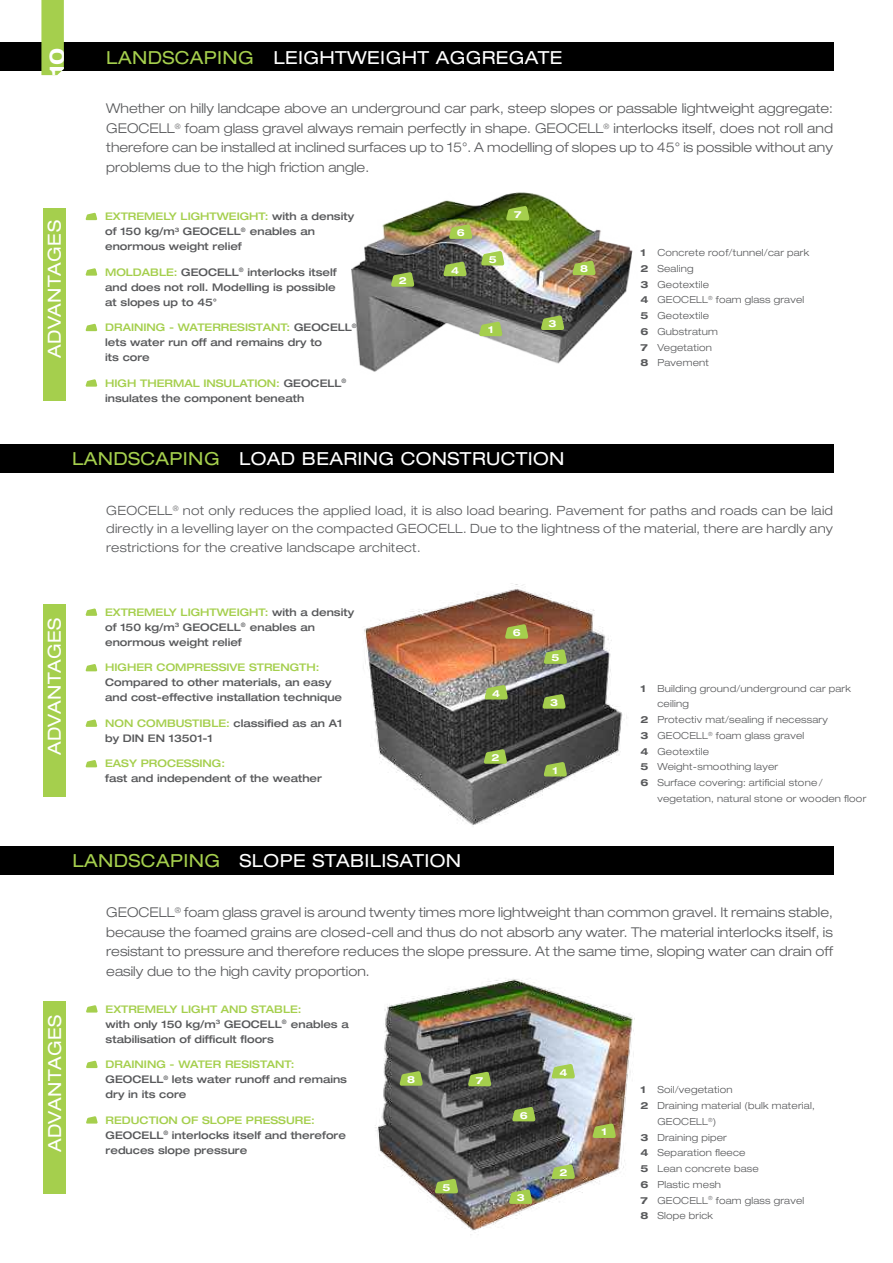
<style>
.page{position:relative;width:893px;height:1263px;background:#fff}
.page>*{position:absolute;margin:0;border:0;box-sizing:border-box;transform-origin:0 0}
.t1{font:700 expanded 21px "Helvetica Neue LT Pro";color:#fff}
.t2{font:expanded 18px "Helvetica Neue LT Pro";letter-spacing:.02em;color:#fff}
.t3{font:300 expanded 13.5px/19.5px "Helvetica Neue LT Pro";color:#58595b;text-align:justify}
.t4{font:300 expanded 12.75px/18.8px "Helvetica Neue LT Pro";letter-spacing:.02em;color:#58595b;text-align:justify}
.t5{font:500 expanded 10.5px/15px "Helvetica Neue LT Pro";color:#58595b}
.t6{font:500 expanded 10.5px "Helvetica Neue LT Pro";color:#a5cf4d}
.t7{font:300 expanded 9.75px/15.8px "Helvetica Neue LT Pro";letter-spacing:.02em;color:#58595b}
.t8{font:700 expanded 9.75px "Helvetica Neue LT Pro";color:#fff}
.s1{color:#a5cf4d}
.s2{font-weight:700}
</style>
<div class="page">
<img style="left:351px;top:192px;width:282px;height:180px">
<img style="left:375px;top:979px;width:260px;height:256px">
<div style="left:0;top:846px;width:833px;height:29px;background:#000"></div>
<div style="left:44px;top:1001px;width:22px;height:192px;background:#a5cf4d"></div>
<svg style="left:86px;top:1005px;width:12px;height:7px"></svg>
<svg style="left:86px;top:1060px;width:12px;height:8px"></svg>
<svg style="left:86px;top:1116px;width:12px;height:7px"></svg>
<div style="left:0;top:43px;width:833px;height:28px;background:#000"></div>
<div style="left:43px;top:208px;width:22px;height:193px;background:#a5cf4d"></div>
<svg style="left:85px;top:213px;width:12px;height:7px"></svg>
<svg style="left:85px;top:268px;width:12px;height:8px"></svg>
<svg style="left:85px;top:324px;width:12px;height:7px"></svg>
<svg style="left:85px;top:379px;width:12px;height:8px"></svg>
<div style="left:0;top:444px;width:833px;height:29px;background:#000"></div>
<div style="left:43px;top:604px;width:22px;height:193px;background:#a5cf4d"></div>
<svg style="left:85px;top:608px;width:12px;height:8px"></svg>
<svg style="left:85px;top:664px;width:12px;height:7px"></svg>
<svg style="left:85px;top:719px;width:12px;height:8px"></svg>
<svg style="left:85px;top:760px;width:12px;height:7px"></svg>
<svg style="left:41px;top:0;width:23px;height:75px"></svg>
<img style="left:364px;top:583px;width:263px;height:242px">
<svg style="left:505px;top:624px;width:23px;height:15px"></svg>
<svg style="left:544px;top:649px;width:23px;height:15px"></svg>
<svg style="left:484px;top:685px;width:24px;height:14px"></svg>
<svg style="left:542px;top:694px;width:24px;height:15px"></svg>
<svg style="left:484px;top:749px;width:23px;height:15px"></svg>
<svg style="left:544px;top:762px;width:23px;height:14px"></svg>
<svg style="left:592px;top:1123px;width:24px;height:15px"></svg>
<svg style="left:551px;top:1164px;width:24px;height:15px"></svg>
<svg style="left:509px;top:1189px;width:23px;height:15px"></svg>
<svg style="left:551px;top:1064px;width:24px;height:14px"></svg>
<svg style="left:435px;top:1179px;width:23px;height:14px"></svg>
<svg style="left:512px;top:1107px;width:24px;height:14px"></svg>
<svg style="left:468px;top:1071px;width:23px;height:15px"></svg>
<svg style="left:399px;top:1071px;width:24px;height:15px"></svg>
<svg style="left:479px;top:321px;width:24px;height:15px"></svg>
<svg style="left:391px;top:272px;width:23px;height:15px"></svg>
<svg style="left:541px;top:315px;width:23px;height:15px"></svg>
<svg style="left:443px;top:261px;width:24px;height:15px"></svg>
<svg style="left:481px;top:251px;width:23px;height:14px"></svg>
<svg style="left:449px;top:224px;width:23px;height:15px"></svg>
<svg style="left:506px;top:206px;width:24px;height:14px"></svg>
<svg style="left:572px;top:260px;width:24px;height:15px"></svg>
<h1 class="t1" style="left:43px;top:76px;width:30px;rotate:-90deg">10</h1>
<h2 class="t2" style="left:106px;top:46px;width:458px"><span class="s1">LANDSCAPING</span> LEIGHTWEIGHT AGGREGATE</h2>
<p class="t3" style="left:106px;top:99px;width:728px">Whether on hilly landcape above an underground car park, steep slopes or passable lightweight aggregate:<br>GEOCELL<sup>®</sup> foam glass gravel always remain perfectly in shape. GEOCELL<sup>®</sup> interlocks itself, does not roll and therefore can be installed at inclined surfaces up to 15°. A modelling of slopes up to 45° is possible without any problems due to the high friction angle.</p>
<h2 class="t2" style="left:43px;top:358px;width:139px;rotate:-90deg">advantages</h2>
<p class="t5" style="left:105px;top:209px;width:250px"><span class="s1">EXTREMELY LIGHTWEIGHT:</span> with a density of 150 kg/m<sup>3</sup> GEOCELL<sup>®</sup> enables an enormous weight relief</p>
<p class="t5" style="left:105px;top:264px;width:233px;text-align:justify"><span class="s1">MOLDABLE:</span> GEOCELL<sup>®</sup> interlocks itself and does not roll. Modelling is possible at slopes up to 45°</p>
<p class="t5" style="left:105px;top:320px;width:253px"><span class="s1">DRAINING - WATERRESISTANT:</span> GEOCELL<sup>® </sup>lets water run off and remains dry to<br>its core</p>
<p class="t5" style="left:105px;top:375px;width:243px"><span class="s1">HIGH THERMAL INSULATION:</span> GEOCELL<sup>® </sup>insulates the component beneath</p>
<p class="t8" style="left:399px;top:274px;width:9px">2</p>
<p class="t8" style="left:457px;top:226px;width:9px">6</p>
<p class="t8" style="left:451px;top:264px;width:9px">4</p>
<p class="t8" style="left:489px;top:253px;width:9px">5</p>
<p class="t8" style="left:514px;top:208px;width:9px">7</p>
<p class="t8" style="left:488px;top:324px;width:7px">1</p>
<p class="t8" style="left:549px;top:317px;width:9px">3</p>
<p class="t8" style="left:580px;top:263px;width:9px">8</p>
<p class="t7" style="left:640px;top:244px;width:170px"><span class="s2">1</span> Concrete roof/tunnel/car park<br><span class="s2">2</span> Sealing<br><span class="s2">3</span> Geotextile<br><span class="s2">4</span> GEOCELL<sup>®</sup> foam glass gravel<br><span class="s2">5</span> Geotextile<br><span class="s2">6</span> Gubstratum<br><span class="s2">7</span> Vegetation<br><span class="s2">8</span> Pavement</p>
<h2 class="t2" style="left:72px;top:447px;width:494px"><span class="s1">LANDSCAPING</span> LOAD BEARING CONSTRUCTION</h2>
<p class="t4" style="left:106px;top:500px;width:728px">GEOCELL<sup>®</sup> not only reduces the applied load, it is also load bearing. Pavement for paths and roads can be laid directly in a levelling layer on the compacted GEOCELL. Due to the lightness of the material, there are hardly any restrictions for the creative landscape architect.</p>
<h2 class="t2" style="left:43px;top:755px;width:139px;rotate:-90deg">ADVANTAGES</h2>
<p class="t5" style="left:105px;top:604px;width:250px"><span class="s1">EXTREMELY LIGHTWEIGHT:</span> with a density of 150 kg/m<sup>3</sup> GEOCELL<sup>®</sup> enables an enormous weight relief</p>
<p class="t6" style="left:105px;top:661px;width:216px">HIGHER COMPRESSIVE STRENGTH:</p>
<p class="t5" style="left:105px;top:675px;width:238px">Compared to other materials, an easy and cost-effective installation technique</p>
<p class="t5" style="left:105px;top:715px;width:239px"><span class="s1">NON COMBUSTIBLE:</span> classified as an A1 by DIN EN 13501-1</p>
<p class="t6" style="left:105px;top:757px;width:121px">EASY PROCESSING:</p>
<p class="t5" style="left:105px;top:771px;width:218px">fast and independent of the weather</p>
<h2 class="t2" style="left:72px;top:849px;width:390px"><span class="s1">LANDSCAPING</span> SLOPE STABILISATION</h2>
<p class="t8" style="left:513px;top:626px;width:9px">6</p>
<p class="t8" style="left:492px;top:687px;width:9px">4</p>
<p class="t8" style="left:491px;top:751px;width:9px">2</p>
<p class="t8" style="left:551px;top:651px;width:9px">5</p>
<p class="t8" style="left:550px;top:696px;width:9px">3</p>
<p class="t8" style="left:553px;top:764px;width:7px">1</p>
<p class="t7" style="left:640px;top:680px;width:212px"><span class="s2">1</span> Building ground/underground car park</p>
<p class="t7" style="left:657px;top:696px;width:33px">ceiling</p>
<p class="t7" style="left:640px;top:711px;width:189px"><span class="s2">2</span> Protectiv mat/sealing if necessary</p>
<p class="t7" style="left:640px;top:727px;width:165px"><span class="s2">3</span> GEOCELL<sup>®</sup> foam glass gravel</p>
<p class="t7" style="left:640px;top:743px;width:70px"><span class="s2">4</span> Geotextile</p>
<p class="t7" style="left:640px;top:759px;width:139px"><span class="s2">5</span> Weight-smoothing layer</p>
<p class="t7" style="left:640px;top:774px;width:184px"><span class="s2">6</span> Surface covering: artificial stone /</p>
<p class="t7" style="left:657px;top:790px;width:210px">vegetation, natural stone or wooden floor</p>
<p class="t3" style="left:106px;top:902px;width:728px">GEOCELL<sup>®</sup> foam glass gravel is around twenty times more lightweight than common gravel. It remains stable, because the foamed grains are closed-cell and thus do not absorb any water. The material interlocks itself, is resistant to pressure and therefore reduces the slope pressure. At the same time, sloping water can drain off easily due to the high cavity proportion.</p>
<h2 class="t2" style="left:43px;top:1152px;width:139px;rotate:-90deg">ADVANTAGES</h2>
<p class="t5" style="left:106px;top:1001px;width:245px"><span class="s1">EXTREMELY LIGHT AND STABLE:<br></span>with only 150 kg/m<sup>3</sup> GEOCELL<sup>®</sup> enables a stabilisation of difficult floors</p>
<p class="t5" style="left:106px;top:1056px;width:243px"><span class="s1">DRAINING - WATER RESISTANT:<br></span>GEOCELL<sup>®</sup> lets water runoff and remains dry in its core</p>
<p class="t5" style="left:106px;top:1112px;width:242px"><span class="s1">REDUCTION OF SLOPE PRESSURE:<br></span>GEOCELL<sup>®</sup> interlocks itself and therefore reduces slope pressure</p>
<p class="t8" style="left:407px;top:1073px;width:9px">8</p>
<p class="t8" style="left:476px;top:1074px;width:9px">7</p>
<p class="t8" style="left:442px;top:1181px;width:9px">5</p>
<p class="t8" style="left:520px;top:1109px;width:9px">6</p>
<p class="t8" style="left:517px;top:1191px;width:9px">3</p>
<p class="t8" style="left:559px;top:1066px;width:9px">4</p>
<p class="t8" style="left:559px;top:1166px;width:9px">2</p>
<p class="t8" style="left:601px;top:1125px;width:7px">1</p>
<p class="t7" style="left:640px;top:1082px;width:94px"><span class="s2">1</span> Soil/vegetation</p>
<p class="t7" style="left:640px;top:1097px;width:176px"><span class="s2">2</span> Draining material (bulk material,</p>
<p class="t7" style="left:657px;top:1113px;width:60px">GEOCELL<sup>®</sup>)</p>
<p class="t7" style="left:640px;top:1129px;width:88px"><span class="s2">3</span> Draining piper</p>
<p class="t7" style="left:640px;top:1145px;width:107px"><span class="s2">4</span> Separation fleece</p>
<p class="t7" style="left:640px;top:1160px;width:120px"><span class="s2">5</span> Lean concrete base</p>
<p class="t7" style="left:640px;top:1176px;width:82px"><span class="s2">6</span> Plastic mesh</p>
<p class="t7" style="left:640px;top:1192px;width:165px"><span class="s2">7</span> GEOCELL<sup>®</sup> foam glass gravel</p>
<p class="t7" style="left:640px;top:1208px;width:74px"><span class="s2">8</span> Slope brick</p>
</div>
